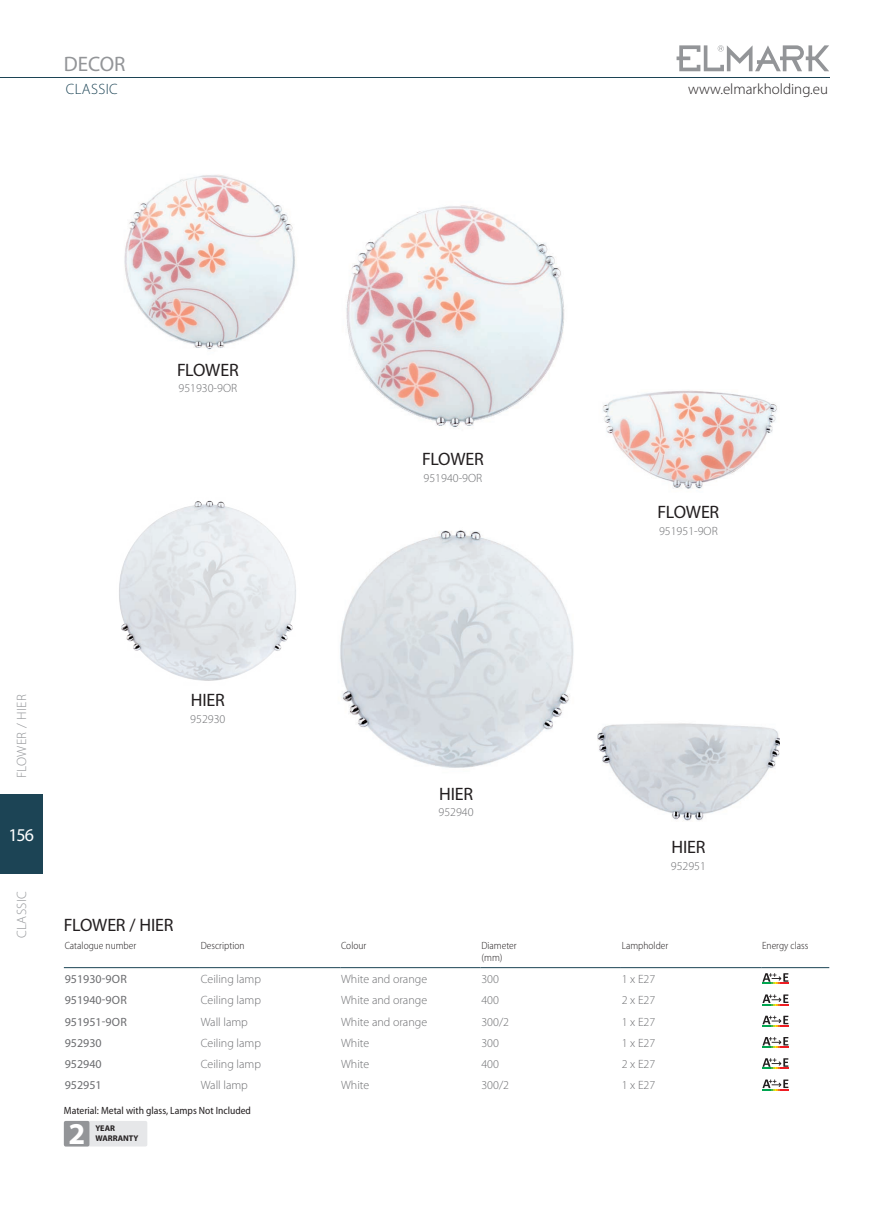
<style>
.page{position:relative;width:893px;height:1212px;background:#fff}
.page>*{position:absolute;margin:0;border:0;box-sizing:border-box;transform-origin:0 0}
.t1{font:700 30.3px "Myriad Pro";color:#fff}
.t2{font:21px "Myriad Pro";color:#939598}
.DL_Photo_Cat_Num{font:18px "Myriad Pro";letter-spacing:-.015em;color:#231f20}
.DL_Tab_Header_Large{font:18px "Myriad Pro";letter-spacing:-.015em;color:#231f20}
.t3{font:18px "Myriad Pro";color:#fff}
.t4{font:300 15px "Myriad Pro";color:#231f20}
.t5{font:300 15px "Myriad Pro";letter-spacing:.025em;color:#1c4455}
.t6{font:300 13.5px "Myriad Pro";letter-spacing:.02em;color:#939598}
.DL_Tab_Text{font:300 12px "Myriad Pro";color:#6c6d70}
.DL_Tab_Text-2{font:12px "Myriad Pro";color:#6c6d70}
.DL_Photo_Cat_Num-2{font:300 12px "Myriad Pro";color:#6c6d70}
.DL_Tab_SUB_Header{font:300 semi-condensed 10.5px "Myriad Pro";color:#231f20}
.DLO_Text_Tab_small_1{font:semi-condensed 10.5px "Myriad Pro";color:#231f20}
.t7{font:700 8.25px/9.9px "Myriad Pro";color:#231f20}
</style>
<div class="page">
<div style="left:0;top:794px;width:43px;height:80px;background:#1c4455"></div>
<hr style="left:0;top:77px;width:829px;height:1px;background:#1c4455">
<svg style="left:676px;top:45px;width:153px;height:26px"></svg>
<hr style="left:64px;top:967px;width:136px;height:1px;background:#1c4455">
<hr style="left:200px;top:967px;width:140px;height:1px;background:#1c4455">
<hr style="left:340px;top:967px;width:141px;height:1px;background:#1c4455">
<hr style="left:481px;top:967px;width:140px;height:1px;background:#1c4455">
<hr style="left:621px;top:967px;width:140px;height:1px;background:#1c4455">
<hr style="left:761px;top:967px;width:68px;height:1px;background:#1c4455">
<svg style="left:762px;top:973px;width:27px;height:11px"></svg>
<svg style="left:762px;top:994px;width:27px;height:11px"></svg>
<svg style="left:762px;top:1016px;width:27px;height:11px"></svg>
<svg style="left:762px;top:1037px;width:27px;height:11px"></svg>
<svg style="left:762px;top:1058px;width:27px;height:11px"></svg>
<svg style="left:762px;top:1079px;width:27px;height:11px"></svg>
<div style="left:64px;top:1121px;width:83px;height:25px;background:#e6e7e9;border-radius:2px"></div>
<div style="left:64px;top:1121px;width:25px;height:25px;background:#939598;border-radius:2px"></div>
<img style="left:346px;top:205px;width:219px;height:222px">
<img style="left:602px;top:390px;width:175px;height:99px">
<img style="left:124px;top:174px;width:171px;height:176px">
<img style="left:597px;top:723px;width:183px;height:98px">
<img style="left:340px;top:530px;width:234px;height:238px">
<img style="left:119px;top:500px;width:177px;height:181px">
<h2 class="t2" style="left:64px;top:53px;width:63px">DECOR</h2>
<p class="t5" style="left:66px;top:80px;width:53px">CLASSIC</p>
<p class="t4" style="left:688px;top:80px;width:141px">www.elmarkholding.eu</p>
<p class="DL_Photo_Cat_Num" style="left:177px;top:360px;width:63px">FLOWER</p>
<p class="DL_Photo_Cat_Num-2" style="left:179px;top:382px;width:60px">951930-9OR</p>
<p class="DL_Photo_Cat_Num" style="left:422px;top:449px;width:63px">FLOWER</p>
<p class="DL_Photo_Cat_Num-2" style="left:424px;top:471px;width:60px">951940-9OR</p>
<p class="DL_Photo_Cat_Num" style="left:657px;top:503px;width:63px">FLOWER</p>
<p class="DL_Photo_Cat_Num-2" style="left:659px;top:524px;width:60px">951951-9OR</p>
<p class="t6" style="left:14px;top:778px;width:85px;rotate:-90deg">FLOWER / HIER</p>
<h3 class="t3" style="left:9px;top:825px;width:27px">156</h3>
<p class="t6" style="left:14px;top:938px;width:48px;rotate:-90deg">CLASSIC</p>
<p class="DL_Photo_Cat_Num" style="left:191px;top:690px;width:36px">HIER</p>
<p class="DL_Photo_Cat_Num-2" style="left:190px;top:712px;width:37px">952930</p>
<p class="DL_Photo_Cat_Num" style="left:439px;top:784px;width:36px">HIER</p>
<p class="DL_Photo_Cat_Num-2" style="left:439px;top:806px;width:37px">952940</p>
<p class="DL_Tab_Header_Large" style="left:64px;top:915px;width:111px">FLOWER / HIER</p>
<p class="DL_Tab_SUB_Header" style="left:65px;top:939px;width:73px">Catalogue number</p>
<p class="DL_Tab_SUB_Header" style="left:201px;top:939px;width:45px">Description</p>
<p class="DL_Tab_SUB_Header" style="left:341px;top:939px;width:27px">Colour</p>
<p class="DL_Tab_SUB_Header" style="left:481px;top:939px;width:37px">Diameter</p>
<p class="DL_Tab_SUB_Header" style="left:481px;top:952px;width:23px">(mm)</p>
<p class="DL_Photo_Cat_Num" style="left:671px;top:837px;width:36px">HIER</p>
<p class="DL_Photo_Cat_Num-2" style="left:671px;top:859px;width:37px">952951</p>
<p class="DL_Tab_SUB_Header" style="left:622px;top:939px;width:48px">Lampholder</p>
<p class="DL_Tab_SUB_Header" style="left:762px;top:939px;width:48px">Energy class</p>
<p class="DL_Tab_Text-2" style="left:65px;top:972px;width:64px">951930-9OR</p>
<p class="DL_Tab_Text" style="left:201px;top:972px;width:62px">Ceiling lamp</p>
<p class="DL_Tab_Text" style="left:341px;top:972px;width:88px">White and orange</p>
<p class="DL_Tab_Text" style="left:481px;top:972px;width:19px">300</p>
<p class="DL_Tab_Text" style="left:622px;top:972px;width:35px">1 x Е27</p>
<p class="DL_Tab_Text-2" style="left:65px;top:994px;width:64px">951940-9OR</p>
<p class="DL_Tab_Text" style="left:201px;top:994px;width:62px">Ceiling lamp</p>
<p class="DL_Tab_Text" style="left:341px;top:994px;width:88px">White and orange</p>
<p class="DL_Tab_Text" style="left:481px;top:994px;width:19px">400</p>
<p class="DL_Tab_Text" style="left:622px;top:994px;width:35px">2 x E27</p>
<p class="DL_Tab_Text-2" style="left:65px;top:1015px;width:64px">951951-9OR</p>
<p class="DL_Tab_Text" style="left:201px;top:1015px;width:49px">Wall lamp</p>
<p class="DL_Tab_Text" style="left:341px;top:1015px;width:88px">White and orange</p>
<p class="DL_Tab_Text" style="left:481px;top:1015px;width:29px">300/2</p>
<p class="DL_Tab_Text" style="left:622px;top:1015px;width:35px">1 x Е27</p>
<p class="DL_Tab_Text-2" style="left:65px;top:1036px;width:38px">952930</p>
<p class="DL_Tab_Text" style="left:201px;top:1036px;width:62px">Ceiling lamp</p>
<p class="DL_Tab_Text" style="left:341px;top:1036px;width:30px">White</p>
<p class="DL_Tab_Text" style="left:481px;top:1036px;width:19px">300</p>
<p class="DL_Tab_Text" style="left:622px;top:1036px;width:35px">1 x Е27</p>
<p class="DL_Tab_Text-2" style="left:65px;top:1057px;width:38px">952940</p>
<p class="DL_Tab_Text" style="left:201px;top:1057px;width:62px">Ceiling lamp</p>
<p class="DL_Tab_Text" style="left:341px;top:1057px;width:30px">White</p>
<p class="DL_Tab_Text" style="left:481px;top:1057px;width:19px">400</p>
<p class="DL_Tab_Text" style="left:622px;top:1057px;width:35px">2 x E27</p>
<p class="DL_Tab_Text-2" style="left:65px;top:1079px;width:38px">952951</p>
<p class="DL_Tab_Text" style="left:201px;top:1079px;width:49px">Wall lamp</p>
<p class="DL_Tab_Text" style="left:341px;top:1079px;width:30px">White</p>
<p class="DL_Tab_Text" style="left:481px;top:1079px;width:29px">300/2</p>
<p class="DL_Tab_Text" style="left:622px;top:1079px;width:35px">1 x Е27</p>
<p class="DLO_Text_Tab_small_1" style="left:64px;top:1105px;width:189px">Material: Metal with glass, Lamps Not Included</p>
<p class="t1" style="left:68px;top:1117px;width:18px">2</p>
<p class="t7" style="left:95px;top:1124px;width:44px">YEAR<br>WARRANTY</p>
</div>
